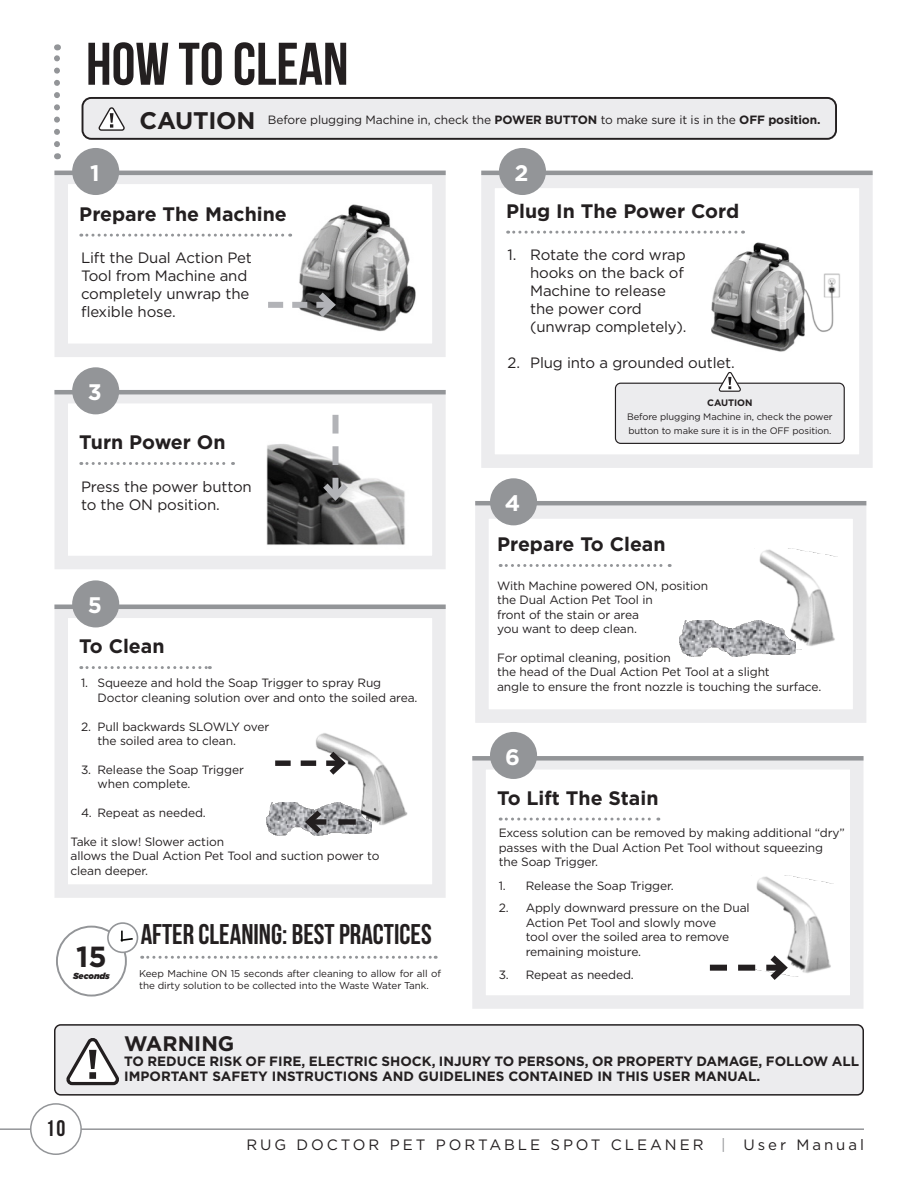
<style>
.page{position:relative;width:918px;height:1188px;background:#fff}
.page>*{position:absolute;margin:0;border:0;box-sizing:border-box;transform-origin:0 0}
.t1{font:700 60px "Bebas Neue";color:#231f20}
.t2{font:700 29.1px "Gotham";color:#231f20}
.t3{font:700 28.5px "Bebas Neue";color:#231f20}
.t4{font:700 24px "Gotham";letter-spacing:-.01em;color:#231f20}
.t5{font:700 22.5px "Gotham";color:#fff}
.t6{font:700 22.5px "Bebas Neue";color:#231f20}
.t7{font:700 21px "Gotham";color:#231f20}
.t8{font:700 19.5px "Gotham";color:#231f20}
.t9{font:15px/18px "Gotham";letter-spacing:-.01em;color:#231f20}
.t10{font:15px "Gotham";letter-spacing:.195em;color:#231f20}
.t11{font:700 13.5px/15px "Gotham";color:#231f20}
.t12{font:12px/14.4px "Gotham";letter-spacing:-.01em;color:#231f20}
.t13{font:9.9px/11.9px "Gotham";letter-spacing:-.01em;color:#231f20}
.t14{font:9.3px/14.1px "Gotham";letter-spacing:-.01em;color:#231f20}
.t15{font:700 9.3px "Gotham";letter-spacing:-.01em;color:#231f20}
.t16{font:italic 900 8.7px "Gotham";letter-spacing:-.01em;color:#231f20}
.s1{font-weight:700}
.s2{color:#939598}
</style>
<div class="page">
<hr style="left:0;top:1128px;width:864px;height:2px;background:#939598">
<div style="left:31px;top:1104px;width:50px;height:50px;background:#fff;border-radius:50%"></div>
<div style="left:30px;top:1103px;width:52px;height:52px;border:2px solid #939598;border-radius:50%"></div>
<svg style="left:54px;top:44px;width:6px;height:100px"></svg>
<div style="left:481px;top:175px;width:392px;height:293px;border:14px solid #ececee"></div>
<div style="left:54px;top:171px;width:392px;height:186px;border:14px solid #ececee"></div>
<hr style="left:54px;top:171px;width:392px;height:4px;background:#939598">
<div style="left:72px;top:148px;width:47px;height:47px;background:#939598;border-radius:50%"></div>
<hr style="left:481px;top:171px;width:392px;height:4px;background:#939598">
<div style="left:499px;top:148px;width:47px;height:47px;background:#939598;border-radius:50%"></div>
<svg style="left:81px;top:234px;width:210px;height:3px"></svg>
<svg style="left:508px;top:231px;width:236px;height:3px"></svg>
<div style="left:475px;top:505px;width:391px;height:218px;border:14px solid #ececee"></div>
<div style="left:54px;top:390px;width:392px;height:179px;border:14px solid #ececee"></div>
<hr style="left:54px;top:390px;width:392px;height:4px;background:#939598">
<hr style="left:475px;top:501px;width:391px;height:4px;background:#939598">
<div style="left:72px;top:367px;width:47px;height:47px;background:#939598;border-radius:50%"></div>
<div style="left:490px;top:478px;width:47px;height:47px;background:#939598;border-radius:50%"></div>
<svg style="left:81px;top:462px;width:153px;height:3px"></svg>
<div style="left:472px;top:756px;width:392px;height:253px;border:14px solid #ececee"></div>
<svg style="left:500px;top:564px;width:170px;height:3px"></svg>
<div style="left:54px;top:605px;width:392px;height:293px;border:14px solid #ececee"></div>
<hr style="left:54px;top:605px;width:392px;height:4px;background:#939598">
<div style="left:472px;top:756px;width:392px;height:5px;background:#939598"></div>
<div style="left:72px;top:580px;width:47px;height:47px;background:#939598;border-radius:50%"></div>
<div style="left:490px;top:732px;width:47px;height:47px;background:#939598;border-radius:50%"></div>
<svg style="left:81px;top:666px;width:129px;height:3px"></svg>
<svg style="left:500px;top:818px;width:159px;height:3px"></svg>
<img style="left:267px;top:444px;width:138px;height:101px">
<svg style="left:317px;top:415px;width:37px;height:90px"></svg>
<img style="left:299px;top:204px;width:117px;height:128px">
<svg style="left:268px;top:286px;width:72px;height:37px"></svg>
<img style="left:711px;top:242px;width:94px;height:110px">
<img style="left:805px;top:273px;width:35px;height:59px">
<div style="left:615px;top:383px;width:229px;height:60px;background:#ececee;border-radius:5px"></div>
<div style="left:615px;top:383px;width:230px;height:61px;border:1px solid #231f20;border-radius:5px"></div>
<svg style="left:717px;top:372px;width:24px;height:20px"></svg>
<img style="left:759px;top:548px;width:78px;height:102px">
<img style="left:680px;top:620px;width:116px;height:36px">
<img style="left:756px;top:875px;width:77px;height:102px">
<svg style="left:710px;top:949px;width:82px;height:31px"></svg>
<div style="left:83px;top:98px;width:753px;height:41px;background:#ececee;border-radius:9px"></div>
<div style="left:82px;top:97px;width:755px;height:43px;border:2px solid #231f20;border-radius:9px"></div>
<svg style="left:98px;top:107px;width:27px;height:24px"></svg>
<div style="left:56px;top:926px;width:71px;height:71px;border:2px solid #939598;border-radius:50%"></div>
<div style="left:108px;top:923px;width:30px;height:29px;background:#fff;border-radius:50%"></div>
<div style="left:107px;top:922px;width:31px;height:31px;border:2px solid #939598;border-radius:50%"></div>
<svg style="left:120px;top:931px;width:15px;height:11px"></svg>
<svg style="left:142px;top:956px;width:294px;height:3px"></svg>
<img style="left:316px;top:733px;width:92px;height:97px">
<img style="left:267px;top:803px;width:104px;height:32px">
<svg style="left:275px;top:746px;width:75px;height:34px"></svg>
<svg style="left:301px;top:805px;width:55px;height:31px;background:#97979a"></svg>
<div style="left:55px;top:1025px;width:808px;height:70px;background:#ececee;border-radius:6px"></div>
<div style="left:54px;top:1024px;width:810px;height:72px;border:2px solid #231f20;border-radius:6px"></div>
<svg style="left:66px;top:1038px;width:53px;height:48px"></svg>
<p class="t1" style="left:86px;top:31px;width:264px">HOW TO CLEAN</p>
<p class="t4" style="left:140px;top:106px;width:117px">CAUTION</p>
<p class="t12" style="left:268px;top:112px;width:554px">Before plugging Machine in, check the <span class="s1">POWER BUTTON</span> to make sure it is in the <span class="s1">OFF position.</span></p>
<p class="t5" style="left:90px;top:160px;width:11px">1</p>
<p class="t5" style="left:515px;top:160px;width:16px">2</p>
<p class="t8" style="left:506px;top:200px;width:235px">Plug In The Power Cord</p>
<p class="t9" style="left:81px;top:249px;width:172px">Lift the Dual Action Pet<br>Tool from Machine and completely unwrap the flexible hose.</p>
<p class="t8" style="left:79px;top:203px;width:209px">Prepare The Machine</p>
<p class="t9" style="left:508px;top:246px;width:180px">1. Rotate the cord wrap</p>
<p class="t9" style="left:530px;top:264px;width:155px">hooks on the back of</p>
<p class="t9" style="left:530px;top:282px;width:138px">Machine to release</p>
<p class="t9" style="left:530px;top:300px;width:113px">the power cord</p>
<p class="t9" style="left:530px;top:318px;width:158px">(unwrap completely).</p>
<p class="t9" style="left:508px;top:354px;width:229px">2. Plug into a grounded outlet.</p>
<p class="t5" style="left:88px;top:379px;width:15px">3</p>
<p class="t8" style="left:79px;top:431px;width:148px">Turn Power On</p>
<p class="t9" style="left:81px;top:477px;width:172px">Press the power button</p>
<p class="t9" style="left:81px;top:495px;width:140px">to the ON position.</p>
<p class="t5" style="left:88px;top:592px;width:16px">5</p>
<p class="t8" style="left:79px;top:635px;width:87px">To Clean</p>
<p class="t12" style="left:98px;top:676px;width:321px;text-indent:-16px">1. Squeeze and hold the Soap Trigger to spray Rug<br>Doctor cleaning solution over and onto the soiled area.</p>
<p class="t12" style="left:81px;top:719px;width:190px">2. Pull backwards SLOWLY over</p>
<p class="t12" style="left:98px;top:733px;width:140px">the soiled area to clean.</p>
<p class="t12" style="left:81px;top:762px;width:164px">3. Release the Soap Trigger</p>
<p class="t12" style="left:98px;top:777px;width:94px">when complete.</p>
<p class="t12" style="left:81px;top:805px;width:126px">4. Repeat as needed.</p>
<p class="t12" style="left:71px;top:834px;width:155px">Take it slow! Slower action</p>
<p class="t12" style="left:71px;top:849px;width:310px">allows the Dual Action Pet Tool and suction power to clean deeper.</p>
<p class="t2" style="left:76px;top:939px;width:32px">15</p>
<p class="t16" style="left:73px;top:971px;width:38px">Seconds</p>
<p class="t3" style="left:141px;top:918px;width:293px">AFTER CLEANING: BEST PRACTICES</p>
<p class="t13" style="left:139px;top:968px;width:304px">Keep Machine ON 15 seconds after cleaning to allow for all of the dirty solution to be collected into the Waste Water Tank.</p>
<p class="t15" style="left:707px;top:397px;width:47px">CAUTION</p>
<p class="t14" style="left:627px;top:410px;width:207px">Before plugging Machine in, check the power button to make sure it is in the OFF position.</p>
<p class="t5" style="left:505px;top:490px;width:17px">4</p>
<p class="t8" style="left:497px;top:533px;width:170px">Prepare To Clean</p>
<p class="t12" style="left:497px;top:578px;width:213px">With Machine powered ON, position</p>
<p class="t12" style="left:497px;top:592px;width:157px">the Dual Action Pet Tool in</p>
<p class="t12" style="left:497px;top:607px;width:143px">front of the stain or area</p>
<p class="t12" style="left:497px;top:621px;width:141px">you want to deep clean.</p>
<p class="t12" style="left:497px;top:650px;width:175px">For optimal cleaning, position</p>
<p class="t12" style="left:497px;top:664px;width:274px">the head of the Dual Action Pet Tool at a slight</p>
<p class="t12" style="left:497px;top:679px;width:326px">angle to ensure the front nozzle is touching the surface.</p>
<p class="t5" style="left:505px;top:744px;width:16px">6</p>
<p class="t8" style="left:497px;top:787px;width:163px">To Lift The Stain</p>
<p class="t12" style="left:499px;top:826px;width:348px">Excess solution can be removed by making additional “dry” passes with the Dual Action Pet Tool without squeezing the Soap Trigger.</p>
<p class="t12" style="left:499px;top:878px;width:177px">1. Release the Soap Trigger.</p>
<p class="t12" style="left:526px;top:901px;width:226px;text-indent:-27px">2. Apply downward pressure on the Dual<br>Action Pet Tool and slowly move<br>tool over the soiled area to remove remaining moisture.</p>
<p class="t12" style="left:499px;top:967px;width:137px">3. Repeat as needed.</p>
<h3 class="t6" style="left:46px;top:1116px;width:21px">10</h3>
<p class="t7" style="left:124px;top:1031px;width:112px">WARNING</p>
<p class="t11" style="left:124px;top:1053px;width:736px">TO REDUCE RISK OF FIRE, ELECTRIC SHOCK, INJURY TO PERSONS, OR PROPERTY DAMAGE, FOLLOW ALL<br>IMPORTANT SAFETY INSTRUCTIONS AND GUIDELINES CONTAINED IN THIS USER MANUAL.</p>
<p class="t10" style="left:246px;top:1137px;width:619px">RUG DOCTOR PET PORTABLE SPOT CLEANER <span class="s2">|</span> User Manual</p>
</div>
